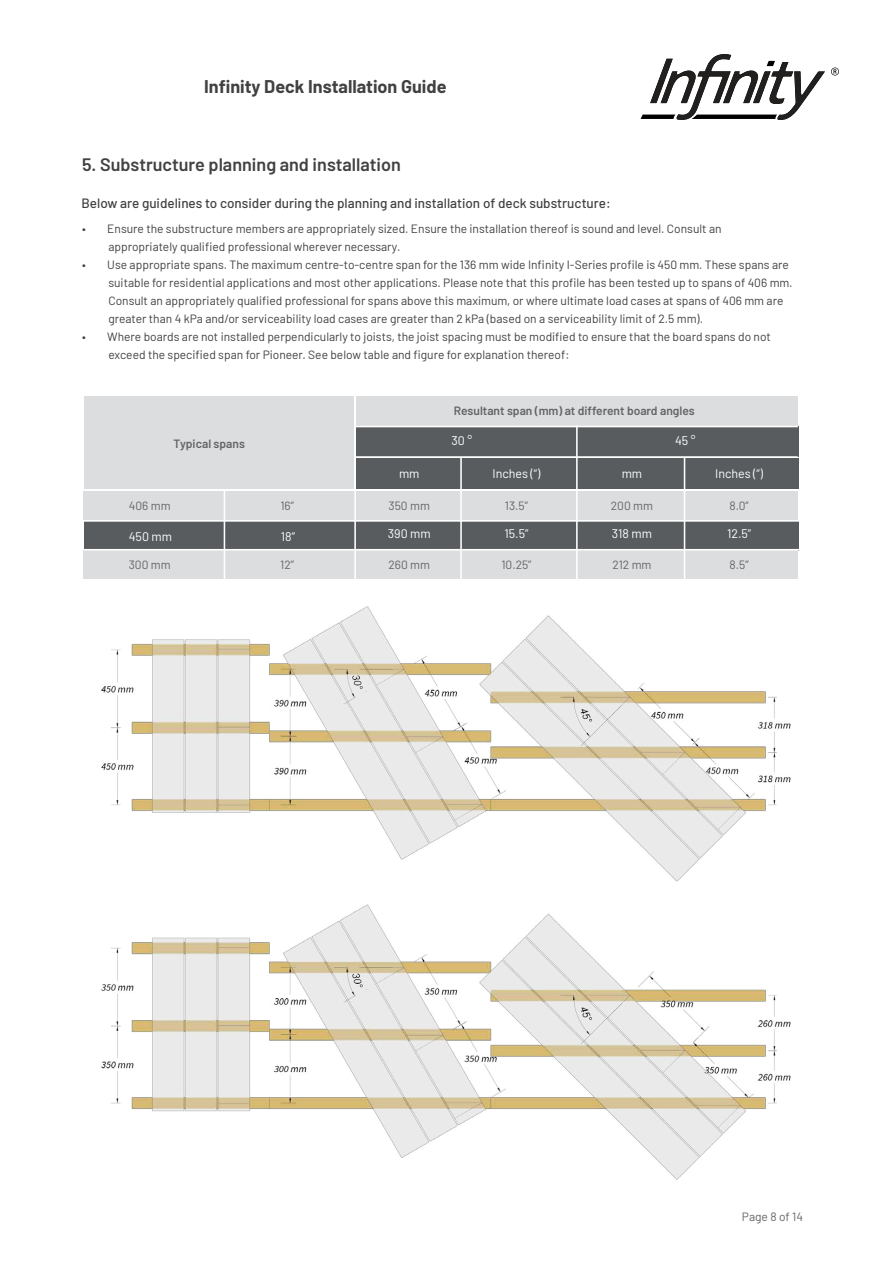
<style>
.page{position:relative;width:893px;height:1263px;background:#fff}
.page>*{position:absolute;margin:0;border:0;box-sizing:border-box;transform-origin:0 0}
.t1{font:600 18px "Barlow";color:#414042}
.t2{font:700 18px "Barlow";color:#414042}
.t3{font:500 13.5px "Barlow";color:#414042}
.t4{font:12.45px "Barlow";color:#fff}
.t5{font:12px/18px "Barlow";color:#414042}
.t6{font:12px "Barlow";color:#636466}
.t7{font:600 12px "Barlow";color:#636466}
</style>
<div class="page">
<div style="left:356px;top:426px;width:442px;height:31px;background:#585c5f"></div>
<div style="left:356px;top:458px;width:442px;height:31px;background:#585c5f"></div>
<svg style="left:641px;top:54px;width:184px;height:66px"></svg>
<svg style="left:831px;top:68px;width:8px;height:8px"></svg>
<div style="left:356px;top:396px;width:442px;height:29px;background:#dcddde"></div>
<div style="left:84px;top:396px;width:270px;height:93px;background:#dcddde"></div>
<div style="left:84px;top:521px;width:714px;height:29px;background:#585c5f"></div>
<div style="left:83px;top:550px;width:714px;height:29px;background:#dcddde"></div>
<div style="left:83px;top:491px;width:714px;height:28px;background:#dcddde"></div>
<hr style="left:356px;top:426px;width:442px;height:1px;background:#fff">
<hr style="left:356px;top:456px;width:442px;height:2px;background:#fff">
<hr style="left:576px;top:425px;width:2px;height:158px;background:#fff">
<hr style="left:84px;top:549px;width:715px;height:1px;background:#fff">
<hr style="left:84px;top:520px;width:715px;height:2px;background:#fff">
<hr style="left:224px;top:491px;width:1px;height:88px;background:#fff">
<hr style="left:354px;top:491px;width:2px;height:88px;background:#fff">
<hr style="left:460px;top:458px;width:2px;height:125px;background:#fff">
<hr style="left:684px;top:458px;width:1px;height:125px;background:#fff">
<img style="left:101px;top:606px;width:690px;height:574px">
<h1 class="t2" style="left:204px;top:74px;width:244px">Infinity Deck Installation Guide</h1>
<h1 class="t1" style="left:82px;top:158px;width:320px">5. Substructure planning and installation</h1>
<p class="t3" style="left:81px;top:198px;width:531px">Below are guidelines to consider during the planning and installation of deck substructure:</p>
<p class="t5" style="left:108px;top:221px;width:615px;text-indent:-26px">• Ensure the substructure members are appropriately sized. Ensure the installation thereof is sound and level. Consult an appropriately qualified professional wherever necessary.</p>
<p class="t5" style="left:108px;top:255px;width:686px;text-indent:-26px">• Use appropriate spans. The maximum centre-to-centre span for the 136 mm wide Infinity I-Series profile is 450 mm. These spans are suitable for residential applications and most other applications. Please note that this profile has been tested up to spans of 406 mm.<br>Consult an appropriately qualified professional for spans above this maximum, or where ultimate load cases at spans of 406 mm are greater than 4 kPa and/or serviceability load cases are greater than 2 kPa (based on a serviceability limit of 2.5 mm).</p>
<p class="t5" style="left:108px;top:327px;width:664px;text-indent:-26px">• Where boards are not installed perpendicularly to joists, the joist spacing must be modified to ensure that the board spans do not exceed the specified span for Pioneer. See below table and figure for explanation thereof:</p>
<p class="t7" style="left:174px;top:434px;width:73px">Typical spans</p>
<p class="t7" style="left:454px;top:406px;width:242px">Resultant span (mm) at different board angles</p>
<p class="t4" style="left:451px;top:432px;width:22px">30 °</p>
<p class="t4" style="left:675px;top:432px;width:22px">45 °</p>
<p class="t4" style="left:493px;top:468px;width:49px">Inches (“)</p>
<p class="t4" style="left:715px;top:468px;width:49px">Inches (“)</p>
<p class="t4" style="left:399px;top:468px;width:22px">mm</p>
<p class="t4" style="left:622px;top:468px;width:22px">mm</p>
<p class="t6" style="left:129px;top:497px;width:43px">406 mm</p>
<p class="t6" style="left:280px;top:497px;width:15px">16”</p>
<p class="t6" style="left:389px;top:501px;width:43px">350 mm</p>
<p class="t6" style="left:505px;top:501px;width:25px">13.5”</p>
<p class="t6" style="left:611px;top:501px;width:44px">200 mm</p>
<p class="t6" style="left:729px;top:501px;width:21px">8.0”</p>
<p class="t4" style="left:129px;top:531px;width:45px">450 mm</p>
<p class="t4" style="left:281px;top:531px;width:16px">18”</p>
<p class="t6" style="left:129px;top:560px;width:43px">300 mm</p>
<p class="t6" style="left:280px;top:560px;width:15px">12”</p>
<p class="t4" style="left:388px;top:528px;width:44px">390 mm</p>
<p class="t4" style="left:504px;top:528px;width:25px">15.5”</p>
<p class="t4" style="left:612px;top:528px;width:42px">318 mm</p>
<p class="t4" style="left:727px;top:528px;width:26px">12.5”</p>
<p class="t6" style="left:388px;top:556px;width:43px">260 mm</p>
<p class="t6" style="left:501px;top:560px;width:32px">10.25”</p>
<p class="t6" style="left:612px;top:560px;width:41px">212 mm</p>
<p class="t6" style="left:730px;top:560px;width:20px">8.5”</p>
<p class="t6" style="left:742px;top:1212px;width:63px">Page 8 of 14</p>
</div>
